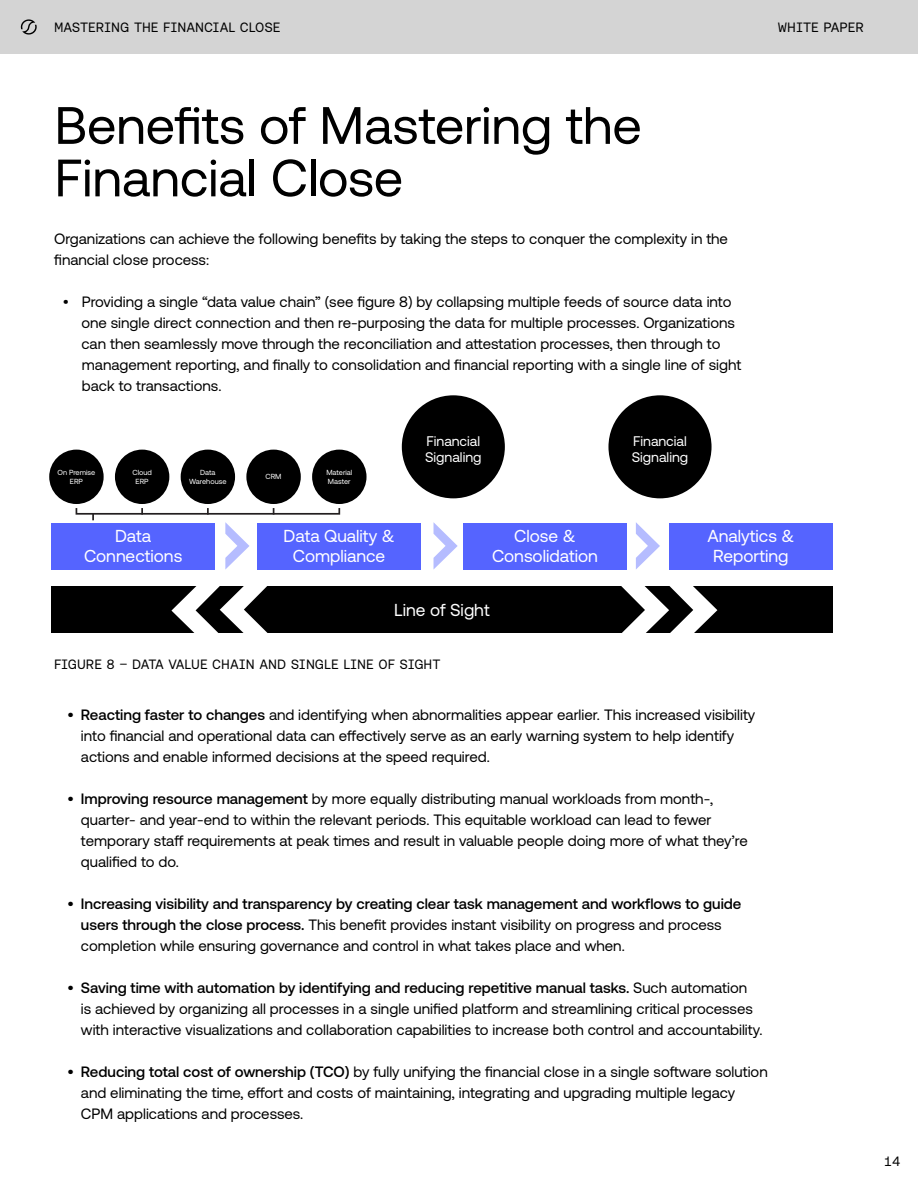
<style>
.page{position:relative;width:918px;height:1188px;background:#fff}
.page>*{position:absolute;margin:0;border:0;box-sizing:border-box;transform-origin:0 0}
.t1{font:52.5px/52.5px "One Stream Sans";color:#000}
.t2{font:17.25px/20.9px "One Stream Sans";color:#fff;text-align:center}
.t3{font:15px/21px "One Stream Sans";color:#000}
.t4{font:13.95px/16.8px "One Stream Sans";color:#fff}
.t5{font:13.5px "One Stream Fono";color:#000}
.t6{font:7.35px/8.9px "One Stream Sans";color:#fff;text-align:center}
.s1{font-weight:500}
</style>
<div class="page">
<div style="left:51px;top:587px;width:782px;height:46px;background:#000"></div>
<div style="left:49px;top:450px;width:55px;height:54px;background:#000;border-radius:50%"></div>
<div style="left:402px;top:395px;width:103px;height:103px;background:#000;border-radius:50%"></div>
<div style="left:51px;top:523px;width:164px;height:47px;background:#5564ff"></div>
<div style="left:257px;top:523px;width:164px;height:47px;background:#5564ff"></div>
<div style="left:463px;top:523px;width:164px;height:47px;background:#5564ff"></div>
<div style="left:669px;top:523px;width:164px;height:47px;background:#5564ff"></div>
<svg style="left:171px;top:522px;width:97px;height:111px"></svg>
<svg style="left:434px;top:523px;width:24px;height:46px"></svg>
<svg style="left:621px;top:522px;width:96px;height:111px"></svg>
<div style="left:115px;top:450px;width:54px;height:54px;background:#000;border-radius:50%"></div>
<div style="left:181px;top:450px;width:54px;height:54px;background:#000;border-radius:50%"></div>
<div style="left:246px;top:450px;width:55px;height:54px;background:#000;border-radius:50%"></div>
<div style="left:312px;top:450px;width:55px;height:54px;background:#000;border-radius:50%"></div>
<div style="left:76px;top:507px;width:264px;height:8px;border:2px solid #231f20"></div>
<svg style="left:141px;top:508px;width:2px;height:7px"></svg>
<svg style="left:207px;top:508px;width:2px;height:7px"></svg>
<svg style="left:92px;top:514px;width:2px;height:6px"></svg>
<div style="left:608px;top:395px;width:104px;height:103px;background:#000;border-radius:50%"></div>
<div style="left:0;top:0;width:918px;height:54px;background:#d4d4d4"></div>
<svg style="left:21px;top:19px;width:16px;height:16px"></svg>
<p class="t5" style="left:54px;top:20px;width:228px">MASTERING THE FINANCIAL CLOSE</p>
<p class="t5" style="left:778px;top:20px;width:88px">WHITE PAPER</p>
<h1 class="t1" style="left:55px;top:100px;width:589px">Benefits of Mastering the<br>Financial Close</h1>
<p class="t3" style="left:54px;top:229px;width:675px">Organizations can achieve the following benefits by taking the steps to conquer the complexity in the financial close process:</p>
<p class="t3" style="left:81px;top:292px;width:662px;text-indent:-19px">• Providing a single “data value chain” (see figure 8) by collapsing multiple feeds of source data into one single direct connection and then re-purposing the data for multiple processes. Organizations can then seamlessly move through the reconciliation and attestation processes, then through to management reporting, and finally to consolidation and financial reporting with a single line of sight back to transactions.</p>
<p class="t6" style="left:57px;top:468px;width:39px">On Premise<br>ERP</p>
<p class="t6" style="left:132px;top:468px;width:21px">Cloud<br>ERP</p>
<p class="t6" style="left:189px;top:468px;width:39px">Data<br>Warehouse</p>
<p class="t6" style="left:266px;top:472px;width:17px">CRM</p>
<p class="t6" style="left:326px;top:468px;width:27px;text-align:left">Material<br>Master</p>
<p class="t4" style="left:425px;top:432px;width:58px">Financial<br>Signaling</p>
<p class="t4" style="left:632px;top:432px;width:58px">Financial<br>Signaling</p>
<p class="t2" style="left:84px;top:525px;width:100px">Data<br>Connections</p>
<p class="t2" style="left:284px;top:525px;width:113px">Data Quality &amp;<br>Compliance</p>
<p class="t2" style="left:492px;top:525px;width:107px">Close &amp;<br>Consolidation</p>
<p class="t2" style="left:707px;top:525px;width:89px">Analytics &amp;<br>Reporting</p>
<p class="t2" style="left:394px;top:600px;width:97px">Line of Sight</p>
<p class="t5" style="left:54px;top:657px;width:388px">FIGURE 8 – DATA VALUE CHAIN AND SINGLE LINE OF SIGHT</p>
<p class="t3" style="left:81px;top:705px;width:676px;text-indent:-13px"><span class="s1">• Reacting faster to changes</span> and identifying when abnormalities appear earlier. This increased visibility into financial and operational data can effectively serve as an early warning system to help identify actions and enable informed decisions at the speed required.</p>
<p class="t3" style="left:81px;top:789px;width:668px;text-indent:-14px"><span class="s1">• Improving resource management</span> by more equally distributing manual workloads from month-, quarter- and year-end to within the relevant periods. This equitable workload can lead to fewer temporary staff requirements at peak times and result in valuable people doing more of what they’re qualified to do.</p>
<p class="t3" style="left:81px;top:894px;width:662px;text-indent:-14px"><span class="s1">• Increasing visibility and transparency by creating clear task management and workflows to guide users through the close process.</span> This benefit provides instant visibility on progress and process completion while ensuring governance and control in what takes place and when.</p>
<p class="t3" style="left:81px;top:978px;width:682px;text-indent:-14px"><span class="s1">• Saving time with automation by identifying and reducing repetitive manual tasks.</span> Such automation is achieved by organizing all processes in a single unified platform and streamlining critical processes with interactive visualizations and collaboration capabilities to increase both control and accountability.</p>
<p class="t3" style="left:81px;top:1062px;width:688px;text-indent:-14px"><span class="s1">• Reducing total cost of ownership (TCO)</span> by fully unifying the financial close in a single software solution and eliminating the time, effort and costs of maintaining, integrating and upgrading multiple legacy<br>CPM applications and processes.</p>
<p class="t5" style="left:884px;top:1153px;width:18px">14</p>
</div>
